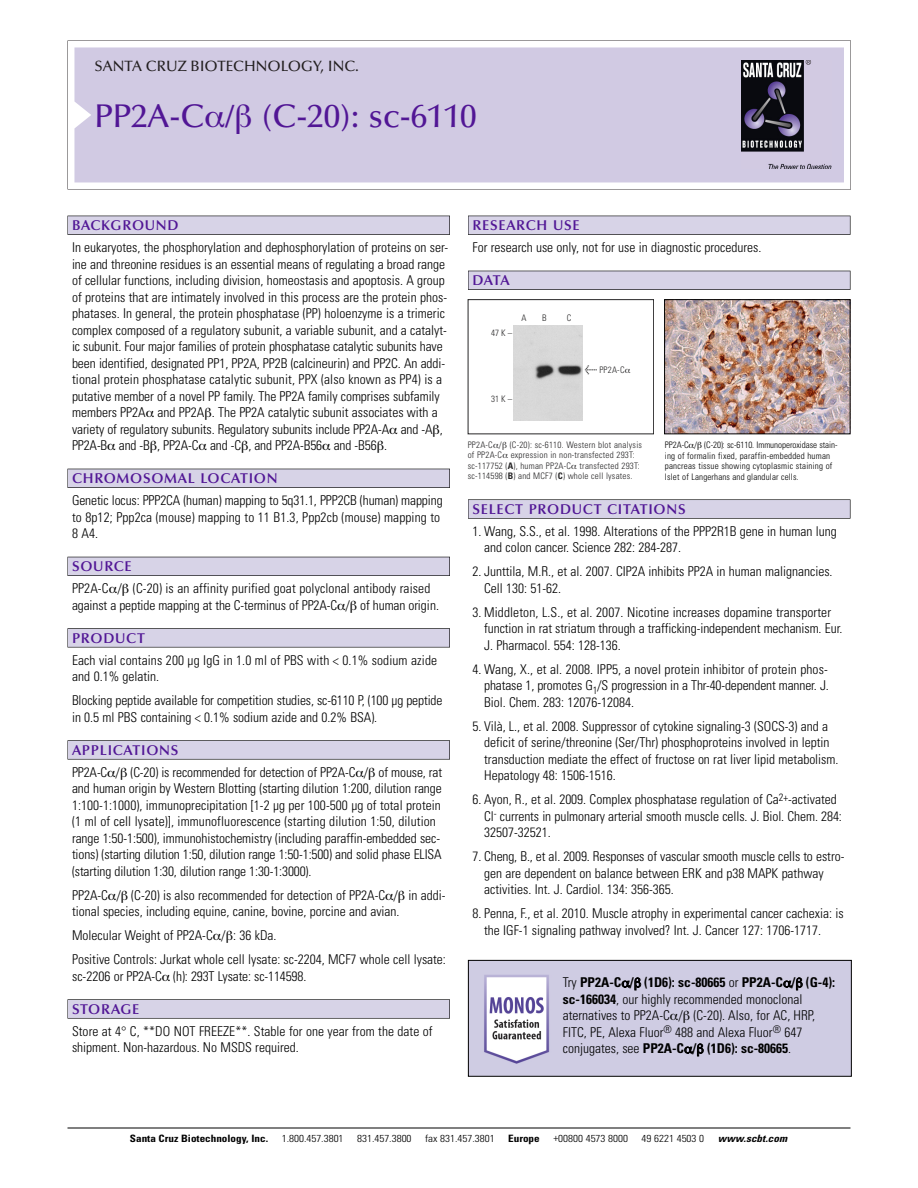
<style>
.page{position:relative;width:918px;height:1188px;background:#fff}
.page>*{position:absolute;margin:0;border:0;box-sizing:border-box;transform-origin:0 0}
.t1{font:500 33px "Optima";color:#511695}
.t2{font:500 15px "Optima";color:#231f20}
.t3{font:600 14.25px "Optima";letter-spacing:.05em;color:#511695}
.t4{font:300 condensed 13.5px/16.5px "Univers";color:#000}
.t5{font:300 condensed 10.2px "Univers";color:#000;scale:1.1 1}
.t6{font:700 condensed 10.2px "Univers";color:#000;scale:1.1 1}
.t7{font:italic 700 condensed 10.2px "Univers";letter-spacing:.005em;color:#000;scale:1.1 1}
.t8{font:9px/10.5px "Univers Condensed Light+KTXVKY";letter-spacing:.025em;color:#272627}
.t9{font:300 condensed 9px/10.5px "Univers";letter-spacing:.02em;color:#000}
.s1{font-family:"Meta Plus Book Roman+RJAQOP";font-size:10.5px}
.s2{font-family:"Univers Condensed Bold+XPMNQO"}
.s3{font-weight:700}
</style>
<div class="page">
<svg style="left:68px;top:40px;width:783px;height:149px"></svg>
<div style="left:74px;top:47px;width:770px;height:135px;background:#d1cae3"></div>
<img style="left:741px;top:60px;width:90px;height:108px">
<div style="left:68px;top:216px;width:382px;height:19px;background:#525155"></div>
<div style="left:68px;top:216px;width:381px;height:18px;background:#d7d3e7"></div>
<div style="left:68px;top:469px;width:382px;height:19px;background:#515055"></div>
<div style="left:68px;top:469px;width:381px;height:18px;background:#d7d3e7"></div>
<div style="left:68px;top:557px;width:382px;height:19px;background:#525158"></div>
<div style="left:68px;top:557px;width:381px;height:18px;background:#d7d3e7"></div>
<div style="left:68px;top:628px;width:382px;height:19px;background:#575759"></div>
<div style="left:68px;top:629px;width:381px;height:18px;background:#d7d3e7"></div>
<svg style="left:68px;top:740px;width:382px;height:20px"></svg>
<div style="left:68px;top:741px;width:381px;height:18px;background:#d7d3e7"></div>
<div style="left:68px;top:999px;width:382px;height:20px;background:#626263"></div>
<div style="left:68px;top:1000px;width:381px;height:18px;background:#d7d3e7"></div>
<div style="left:468px;top:216px;width:382px;height:19px;background:#525155"></div>
<div style="left:468px;top:216px;width:382px;height:18px;background:#d7d3e7"></div>
<div style="left:468px;top:271px;width:382px;height:19px;background:#515055"></div>
<div style="left:468px;top:271px;width:382px;height:18px;background:#d7d3e7"></div>
<div style="left:468px;top:499px;width:382px;height:20px;background:#666"></div>
<div style="left:468px;top:500px;width:382px;height:18px;background:#d7d3e7"></div>
<hr style="left:68px;top:1128px;width:782px;height:1px;background:#000">
<img style="left:666px;top:301px;width:182px;height:131px">
<div style="left:664px;top:299px;width:186px;height:135px;border:1px solid #000"></div>
<div style="left:468px;top:299px;width:186px;height:135px;border:1px solid #272627"></div>
<img style="left:513px;top:325px;width:70px;height:95px">
<img style="left:470px;top:962px;width:380px;height:113px">
<div style="left:468px;top:960px;width:384px;height:117px;border:1px solid #000"></div>
<svg style="left:206px;top:112px;width:18px;height:16px"></svg>
<svg style="left:237px;top:105px;width:14px;height:29px"></svg>
<svg style="left:622px;top:978px;width:19px;height:12px"></svg>
<svg style="left:784px;top:978px;width:18px;height:12px"></svg>
<svg style="left:670px;top:1014px;width:8px;height:7px"></svg>
<svg style="left:684px;top:1011px;width:6px;height:12px"></svg>
<svg style="left:685px;top:1044px;width:18px;height:12px"></svg>
<p class="t2" style="left:94px;top:61px;width:266px">SANTA CRUZ BIOTECHNOLOGY, INC.</p>
<h1 class="t1" style="left:94px;top:103px;width:384px">PP2A-C / (C-20): sc-6110</h1>
<p class="t3" style="left:72px;top:219px;width:108px">BACKGROUND</p>
<p class="t4" style="left:72px;top:240px;width:378px">In eukaryotes, the phosphorylation and dephosphorylation of proteins on ser&shy;ine and threonine residues is an essential means of regulating a broad range of cellular functions, including division, homeostasis and apoptosis. A group of proteins that are intimately involved in this process are the protein phos&shy;phatases. In general, the protein phosphatase (PP) holoenzyme is a trimeric complex composed of a regulatory subunit, a variable subunit, and a catalyt&shy;ic subunit. Four major families of protein phosphatase catalytic subunits have been identified, designated PP1, PP2A, PP2B (calcineurin) and PP2C. An addi&shy;tional protein phosphatase catalytic subunit, PPX (also known as PP4) is a putative member of a novel PP family. The PP2A family comprises subfamily members PP2A and PP2A . The PP2A catalytic subunit associates with a variety of regulatory subunits. Regulatory subunits include PP2A-A and -A , PP2A-B and -B , PP2A-C and -C , and PP2A-B56 and -B56 .</p>
<p class="t3" style="left:72px;top:473px;width:207px">CHROMOSOMAL LOCATION</p>
<p class="t4" style="left:72px;top:493px;width:372px">Genetic locus: PPP2CA (human) mapping to 5q31.1, PPP2CB (human) mapping to 8p12; Ppp2ca (mouse) mapping to 11 B1.3, Ppp2cb (mouse) mapping to<br>8 A4.</p>
<p class="t3" style="left:72px;top:561px;width:61px">SOURCE</p>
<p class="t4" style="left:72px;top:581px;width:369px">PP2A-C / (C-20) is an affinity purified goat polyclonal antibody raised against a peptide mapping at the C-terminus of PP2A-C / of human origin.</p>
<p class="t3" style="left:72px;top:632px;width:74px">PRODUCT</p>
<p class="t4" style="left:72px;top:653px;width:367px">Each vial contains 200 µg IgG in 1.0 ml of PBS with &lt; 0.1% sodium azide and 0.1% gelatin.</p>
<p class="t4" style="left:72px;top:693px;width:372px">Blocking peptide available for competition studies, sc-6110 P, (100 µg peptide in 0.5 ml PBS containing &lt; 0.1% sodium azide and 0.2% BSA).</p>
<p class="t3" style="left:72px;top:744px;width:108px">APPLICATIONS</p>
<p class="t4" style="left:72px;top:765px;width:372px">PP2A-C / (C-20) is recommended for detection of PP2A-C / of mouse, rat and human origin by Western Blotting (starting dilution 1:200, dilution range 1:100-1:1000), immunoprecipitation [1-2 µg per 100-500 µg of total protein (1 ml of cell lysate)], immunofluorescence (starting dilution 1:50, dilution range 1:50-1:500), immunohistochemistry (including paraffin-embedded sec&shy;tions) (starting dilution 1:50, dilution range 1:50-1:500) and solid phase ELISA (starting dilution 1:30, dilution range 1:30-1:3000).</p>
<p class="t4" style="left:72px;top:888px;width:375px">PP2A-C / (C-20) is also recommended for detection of PP2A-C / in addi&shy;tional species, including equine, canine, bovine, porcine and avian.</p>
<p class="t4" style="left:72px;top:925px;width:375px;line-height:24px">Molecular Weight of PP2A-C / : 36 kDa.<br>Positive Controls: Jurkat whole cell lysate: sc-2204, MCF7 whole cell lysate:</p>
<p class="t4" style="left:72px;top:969px;width:236px">sc-2206 or PP2A-C (h): 293T Lysate: sc-114598.</p>
<p class="t3" style="left:72px;top:1003px;width:69px">STORAGE</p>
<p class="t4" style="left:72px;top:1024px;width:362px">Store at 4° C, **DO NOT FREEZE**. Stable for one year from the date of shipment. Non-hazardous. No MSDS required.</p>
<p class="t3" style="left:473px;top:219px;width:109px">RESEARCH USE</p>
<p class="t4" style="left:473px;top:240px;width:290px">For research use only, not for use in diagnostic procedures.</p>
<p class="t3" style="left:473px;top:275px;width:39px">DATA</p>
<p class="t8" style="left:491px;top:328px;width:22px">47K–</p>
<p class="t8" style="left:522px;top:313px;width:7px">A</p>
<p class="t8" style="left:542px;top:313px;width:6px">B</p>
<p class="t8" style="left:567px;top:313px;width:6px">C</p>
<p class="t8" style="left:491px;top:394px;width:22px">31K–</p>
<p class="t8" style="left:585px;top:366px;width:41px"><span class="s1">&lt;</span> PP2A-C</p>
<p class="t8" style="left:468px;top:440px;width:176px">PP2A-C / (C-20): sc-6110. Western blot analysis of PP2A-C expression in non-transfected 293T: sc-117752 (<span class="s2">A</span>), human PP2A-C transfected 293T: sc-114598 (<span class="s2">B</span>) and MCF7 (<span class="s2">C</span>) whole cell lysates.</p>
<p class="t9" style="left:665px;top:441px;width:174px">PP2A-C / (C-20): sc-6110. Immunoperoxidase stain&shy;ing of formalin fixed, paraffin-embedded human pancreas tissue showing cytoplasmic staining of Islet of Langerhans and glandular cells.</p>
<p class="t3" style="left:473px;top:503px;width:215px">SELECT PRODUCT CITATIONS</p>
<p class="t4" style="left:484px;top:524px;width:354px;text-indent:-12px">1. Wang, S.S., et al. 1998. Alterations of the PPP2R1B gene in human lung and colon cancer. Science 282: 284-287.</p>
<p class="t4" style="left:484px;top:565px;width:350px;text-indent:-12px">2. Junttila, M.R., et al. 2007. CIP2A inhibits PP2A in human malignancies.<br>Cell 130: 51-62.</p>
<p class="t4" style="left:484px;top:605px;width:360px;text-indent:-12px">3. Middleton, L.S., et al. 2007. Nicotine increases dopamine transporter function in rat striatum through a trafficking-independent mechanism. Eur.<br>J. Pharmacol. 554: 128-136.</p>
<p class="t4" style="left:484px;top:662px;width:346px;text-align:justify;text-indent:-12px">4. Wang, X., et al. 2008. IPP5, a novel protein inhibitor of protein phos&shy;phatase 1, promotes G<sub>1</sub>/S progression in a Thr-40-dependent manner. J.<br>Biol. Chem. 283: 12076-12084.</p>
<p class="t4" style="left:484px;top:719px;width:356px;text-indent:-12px">5. Vilà, L., et al. 2008. Suppressor of cytokine signaling-3 (SOCS-3) and a deficit of serine/threonine (Ser/Thr) phosphoproteins involved in leptin transduction mediate the effect of fructose on rat liver lipid metabolism.<br>Hepatology 48: 1506-1516.</p>
<p class="t4" style="left:484px;top:793px;width:359px;text-indent:-12px">6. Ayon, R., et al. 2009. Complex phosphatase regulation of Ca<sup>2+</sup>-activated<br>Cl<sup>-</sup> currents in pulmonary arterial smooth muscle cells. J. Biol. Chem. 284:<br>32507-32521.</p>
<p class="t4" style="left:484px;top:850px;width:362px;text-indent:-12px">7. Cheng, B., et al. 2009. Responses of vascular smooth muscle cells to estro&shy;gen are dependent on balance between ERK and p38 MAPK pathway activities. Int. J. Cardiol. 134: 356-365.</p>
<p class="t4" style="left:484px;top:907px;width:361px;text-indent:-12px">8. Penna, F., et al. 2010. Muscle atrophy in experimental cancer cachexia: is the IGF-1 signaling pathway involved? Int. J. Cancer 127: 1706-1717.</p>
<p class="t4" style="left:563px;top:976px;width:274px">Try <span class="s3">PP2A-C / (1D6): sc-80665</span> or <span class="s3">PP2A-C / (G-4): sc-166034</span>, our highly recommended monoclonal aternatives to PP2A-C / (C-20). Also, for AC, HRP, FITC, PE, Alexa Fluor<sup>®</sup> 488 and Alexa Fluor<sup>®</sup> 647 conjugates, see <span class="s3">PP2A-C / (1D6): sc-80665</span>.</p>
<p class="t6" style="left:130px;top:1135px;width:127px">Santa Cruz Biotechnology, Inc.</p>
<p class="t5" style="left:282px;top:1135px;width:58px">1.800.457.3801</p>
<p class="t5" style="left:357px;top:1135px;width:51px">831.457.3800</p>
<p class="t5" style="left:425px;top:1135px;width:65px">fax 831.457.3801</p>
<p class="t6" style="left:508px;top:1135px;width:30px">Europe</p>
<p class="t5" style="left:553px;top:1135px;width:69px">+00800 4573 8000</p>
<p class="t5" style="left:642px;top:1135px;width:58px">49 6221 4503 0</p>
<p class="t7" style="left:718px;top:1135px;width:64px">www.scbt.com</p>
</div>
